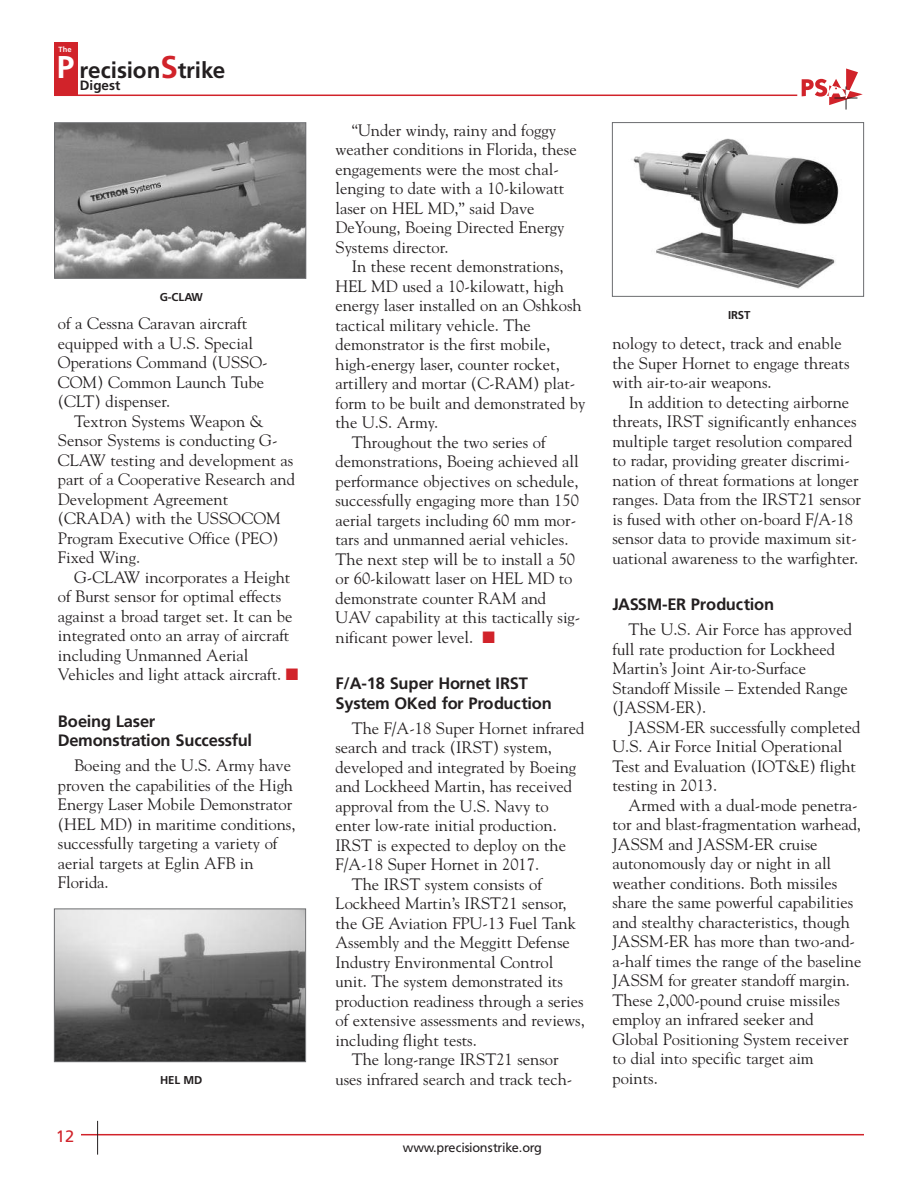
<style>
.page{position:relative;width:918px;height:1188px;background:#fff}
.page>*{position:absolute;margin:0;border:0;box-sizing:border-box;transform-origin:0 0}
.t1{font:700 22.5px "Frutiger";color:#231f20}
.t2{font:16.5px/19.5px "Goudy";color:#231f20}
.t3{font:700 16.5px/19.5px "Frutiger";letter-spacing:-.01em;color:#231f20}
.t4{font:16.5px "Frutiger";color:#d1232a}
.t5{font:700 13.5px "Frutiger";color:#231f20}
.t6{font:12.75px "Frutiger";letter-spacing:-.02em;color:#231f20}
.t7{font:700 11.4px "Frutiger";letter-spacing:-.01em;color:#231f20}
.t8{font:700 7.5px "Frutiger";color:#fff}
.s1{font-size:31.5px;color:#fff}
.s2{font-size:31.5px;color:#d1232a}
.s3{color:#d1232a}
</style>
<div class="page">
<hr style="left:81px;top:1134px;width:783px;height:1px;background:#d1232a">
<hr style="left:97px;top:1121px;width:1px;height:34px;background:#231f20">
<div style="left:54px;top:42px;width:23px;height:53px;background:#d1232a"></div>
<hr style="left:54px;top:95px;width:743px;height:1px;background:#d1232a">
<svg style="left:802px;top:68px;width:61px;height:42px"></svg>
<img style="left:56px;top:124px;width:248px;height:153px">
<div style="left:54px;top:122px;width:252px;height:157px;border:1px solid #6c6d70"></div>
<img style="left:56px;top:911px;width:248px;height:149px">
<div style="left:54px;top:909px;width:252px;height:153px;border:1px solid #6c6d70"></div>
<img style="left:631px;top:138px;width:208px;height:151px">
<div style="left:612px;top:122px;width:252px;height:175px;border:1px solid #6c6d70"></div>
<p class="t8" style="left:59px;top:47px;width:15px">The</p>
<h1 class="t1" style="left:57px;top:61px;width:170px"><span class="s1">P</span> recision<span class="s2">S</span>trike</h1>
<p class="t5" style="left:80px;top:80px;width:42px">Digest</p>
<p class="t7" style="left:160px;top:293px;width:45px">G-CLAW</p>
<p class="t2" style="left:58px;top:314px;width:211px">of a Cessna Caravan aircraft equipped with a U.S. Special<br>Operations Command (USSO-<br>COM) Common Launch Tube (CLT) dispenser.</p>
<p class="t2" style="left:58px;top:411px;width:239px;text-indent:16px">Textron Systems Weapon &amp;<br>Sensor Systems is conducting G-<br>CLAW testing and development as part of a Cooperative Research and<br>Development Agreement (CRADA) with the USSOCOM<br>Program Executive Office (PEO)<br>Fixed Wing.</p>
<p class="t2" style="left:58px;top:567px;width:242px;text-indent:16px">G-CLAW incorporates a Height of Burst sensor for optimal effects against a broad target set. It can be integrated onto an array of aircraft including Unmanned Aerial Vehicles and light attack aircraft. <span class="s3">■</span></p>
<p class="t3" style="left:58px;top:713px;width:196px">Boeing Laser<br>Demonstration Successful</p>
<p class="t2" style="left:58px;top:756px;width:239px;text-indent:16px">Boeing and the U.S. Army have proven the capabilities of the High<br>Energy Laser Mobile Demonstrator (HEL MD) in maritime conditions, successfully targeting a variety of aerial targets at Eglin AFB in<br>Florida.</p>
<p class="t4" style="left:56px;top:1130px;width:20px">12</p>
<p class="t7" style="left:160px;top:1075px;width:44px">HEL MD</p>
<p class="t2" style="left:336px;top:121px;width:243px;text-indent:16px">“Under windy, rainy and foggy weather conditions in Florida, these engagements were the most chal&shy;lenging to date with a 10-kilowatt laser on HEL MD,” said Dave<br>DeYoung, Boeing Directed Energy<br>Systems director.</p>
<p class="t2" style="left:352px;top:257px;width:213px">In these recent demonstrations,</p>
<p class="t2" style="left:336px;top:277px;width:230px">HEL MD used a 10-kilowatt, high</p>
<p class="t2" style="left:336px;top:296px;width:248px">energy laser installed on an Oshkosh</p>
<p class="t2" style="left:336px;top:316px;width:197px">tactical military vehicle. The</p>
<p class="t2" style="left:336px;top:335px;width:216px">demonstrator is the first mobile,</p>
<p class="t2" style="left:336px;top:355px;width:226px">high-energy laser, counter rocket,</p>
<p class="t2" style="left:336px;top:374px;width:241px">artillery and mortar (C-RAM) plat-</p>
<p class="t2" style="left:336px;top:394px;width:251px">form to be built and demonstrated by</p>
<p class="t2" style="left:336px;top:413px;width:104px">the U.S. Army.</p>
<p class="t2" style="left:352px;top:433px;width:196px">Throughout the two series of</p>
<p class="t2" style="left:336px;top:452px;width:245px">demonstrations, Boeing achieved all</p>
<p class="t2" style="left:336px;top:472px;width:245px">performance objectives on schedule,</p>
<p class="t2" style="left:336px;top:491px;width:245px">successfully engaging more than 150</p>
<p class="t2" style="left:336px;top:511px;width:242px">aerial targets including 60 mm mor-</p>
<p class="t2" style="left:336px;top:530px;width:234px">tars and unmanned aerial vehicles.</p>
<p class="t2" style="left:336px;top:550px;width:241px">The next step will be to install a 50</p>
<p class="t2" style="left:336px;top:569px;width:239px">or 60-kilowatt laser on HEL MD to</p>
<p class="t2" style="left:336px;top:589px;width:212px">demonstrate counter RAM and</p>
<p class="t2" style="left:336px;top:608px;width:246px">UAV capability at this tactically sig-</p>
<p class="t2" style="left:336px;top:628px;width:161px">nificant power level. <span class="s3">■</span></p>
<p class="t3" style="left:336px;top:675px;width:218px">F/A-18 Super Hornet IRST<br>System OKed for Production</p>
<p class="t2" style="left:352px;top:718px;width:234px">The F/A-18 Super Hornet infrared</p>
<p class="t2" style="left:336px;top:738px;width:218px">search and track (IRST) system,</p>
<p class="t2" style="left:336px;top:757px;width:242px">developed and integrated by Boeing</p>
<p class="t2" style="left:336px;top:777px;width:238px">and Lockheed Martin, has received</p>
<p class="t2" style="left:336px;top:796px;width:215px">approval from the U.S. Navy to</p>
<p class="t2" style="left:336px;top:816px;width:223px">enter low-rate initial production.</p>
<p class="t2" style="left:336px;top:835px;width:232px">IRST is expected to deploy on the</p>
<p class="t2" style="left:336px;top:855px;width:205px">F/A-18 Super Hornet in 2017.</p>
<p class="t2" style="left:352px;top:874px;width:192px">The IRST system consists of</p>
<p class="t2" style="left:335px;top:894px;width:233px">Lockheed Martin’s IRST21 sensor,</p>
<p class="t2" style="left:335px;top:913px;width:242px">the GE Aviation FPU-13 Fuel Tank</p>
<p class="t2" style="left:335px;top:933px;width:236px">Assembly and the Meggitt Defense</p>
<p class="t2" style="left:335px;top:952px;width:220px">Industry Environmental Control</p>
<p class="t2" style="left:335px;top:972px;width:229px">unit. The system demonstrated its</p>
<p class="t2" style="left:335px;top:991px;width:250px">production readiness through a series</p>
<p class="t2" style="left:335px;top:1011px;width:251px">of extensive assessments and reviews,</p>
<p class="t2" style="left:335px;top:1030px;width:143px">including flight tests.</p>
<p class="t2" style="left:352px;top:1050px;width:208px">The long-range IRST21 sensor</p>
<p class="t2" style="left:335px;top:1069px;width:239px">uses infrared search and track tech-</p>
<p class="t6" style="left:403px;top:1142px;width:141px">www.precisionstrike.org</p>
<p class="t7" style="left:728px;top:311px;width:24px">IRST</p>
<p class="t2" style="left:612px;top:334px;width:239px">nology to detect, track and enable the Super Hornet to engage threats with air-to-air weapons.</p>
<p class="t2" style="left:612px;top:392px;width:250px;text-indent:16px">In addition to detecting airborne threats, IRST significantly enhances multiple target resolution compared to radar, providing greater discrimi&shy;nation of threat formations at longer ranges. Data from the IRST21 sensor is fused with other on-board F/A-18 sensor data to provide maximum sit&shy;uational awareness to the warfighter.</p>
<p class="t3" style="left:612px;top:596px;width:163px">JASSM-ER Production</p>
<p class="t2" style="left:612px;top:620px;width:241px;text-indent:16px">The U.S. Air Force has approved full rate production for Lockheed<br>Martin’s Joint Air-to-Surface<br>Standoff Missile – Extended Range (JASSM-ER).</p>
<p class="t2" style="left:612px;top:717px;width:249px;text-indent:16px">JASSM-ER successfully completed<br>U.S. Air Force Initial Operational<br>Test and Evaluation (IOT&amp;E) flight testing in 2013.</p>
<p class="t2" style="left:612px;top:795px;width:250px;text-indent:16px">Armed with a dual-mode penetra&shy;tor and blast-fragmentation warhead,<br>JASSM and JASSM-ER cruise autonomously day or night in all weather conditions. Both missiles share the same powerful capabilities and stealthy characteristics, though<br>JASSM-ER has more than two-and&shy;a-half times the range of the baseline<br>JASSM for greater standoff margin.<br>These 2,000-pound cruise missiles employ an infrared seeker and<br>Global Positioning System receiver to dial into specific target aim points.</p>
</div>
